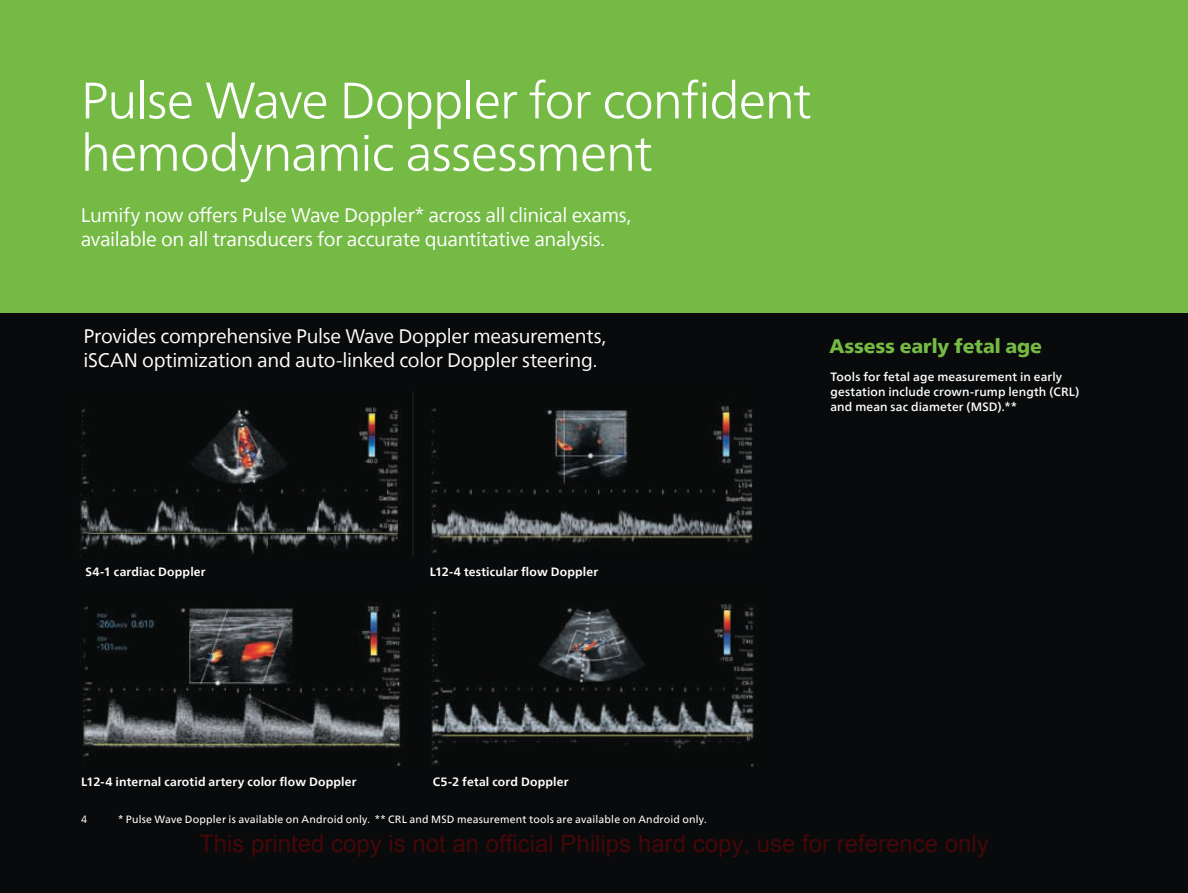
<style>
.page{position:relative;width:1188px;height:893px;background:#fff}
.page>*{position:absolute;margin:0;border:0;box-sizing:border-box;transform-origin:0 0}
.t1{font:300 51px/52.5px "Neue Frutiger World";letter-spacing:-.025em;color:#fff}
.t2{font:24px "Arial";color:rgb(255 0 0/.25)}
.t3{font:19.5px/24px "Neue Frutiger World";letter-spacing:-.015em;color:#fff}
.t4{font:900 19.5px "Neue Frutiger World";letter-spacing:-.005em;color:#75ba45}
.t5{font:700 12px "Neue Frutiger World";letter-spacing:.015em;color:#fff}
.t6{font:500 12px/15px "Neue Frutiger World";letter-spacing:.015em;color:#fff}
.t7{font:10.5px "Neue Frutiger World";letter-spacing:.015em;color:#fff}
.t8{font:10.5px "Neue Frutiger World";color:#fff}
</style>
<div class="page">
<div style="left:0;top:0;width:1188px;height:343px;background:#75ba45"></div>
<div style="left:0;top:314px;width:1188px;height:579px;background:#090a0b"></div>
<img style="left:82px;top:606px;width:319px;height:159px">
<img style="left:80px;top:407px;width:320px;height:148px">
<img style="left:431px;top:603px;width:323px;height:164px">
<img style="left:431px;top:405px;width:322px;height:148px">
<h1 class="t1" style="left:81px;top:78px;width:733px">Pulse Wave Doppler for confident hemodynamic assessment</h1>
<p class="t3" style="left:81px;top:203px;width:552px">Lumify now offers Pulse Wave Doppler* across all clinical exams, available on all transducers for accurate quantitative analysis.</p>
<p class="t3" style="left:84px;top:325px;width:524px">Provides comprehensive Pulse Wave Doppler measurements, iSCAN optimization and auto-linked color Doppler steering.</p>
<p class="t5" style="left:85px;top:561px;width:122px">S4-1 cardiac Doppler</p>
<p class="t5" style="left:430px;top:561px;width:170px">L12-4 testicular ow Doppler</p>
<p class="t5" style="left:81px;top:771px;width:277px">L12-4 internal carotid artery color ow Doppler</p>
<p class="t5" style="left:433px;top:771px;width:137px">C5-2 fetal cord Doppler</p>
<p class="t8" style="left:81px;top:815px;width:8px">4</p>
<p class="t7" style="left:118px;top:815px;width:590px">* Pulse Wave Doppler is available on Android only. ** CRL and MSD measurement tools are available on Android only.</p>
<p class="t4" style="left:829px;top:338px;width:214px">Assess early fetal age</p>
<p class="t6" style="left:830px;top:370px;width:250px">Tools for fetal age measurement in early gestation include crown-rump length (CRL) and mean sac diameter (MSD).**</p>
<p class="t2" style="left:199px;top:835px;width:791px">This printed copy is not an official Philips hard copy, use for reference only</p>
</div>
